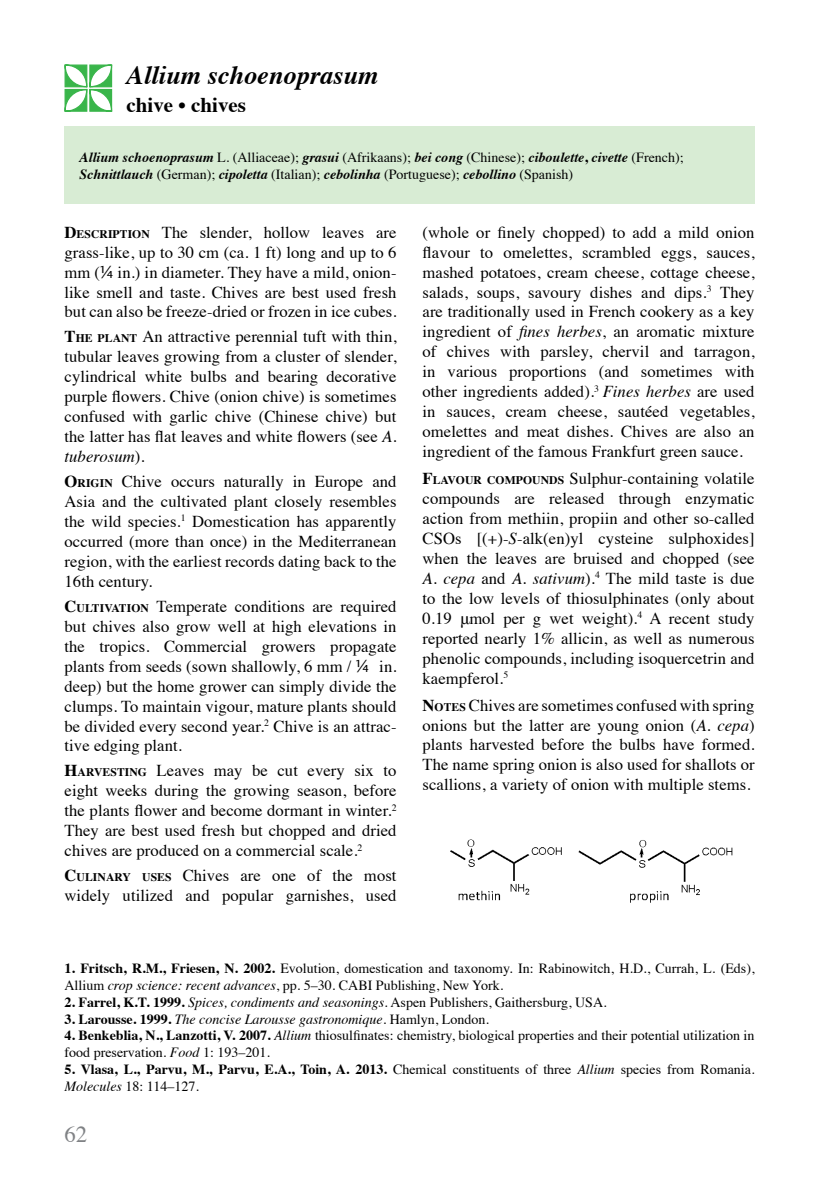
<style>
.page{position:relative;width:834px;height:1191px;background:#fff}
.page>*{position:absolute;margin:0;border:0;box-sizing:border-box;transform-origin:0 0}
.t1{font:italic 700 26.25px "Times";color:#000}
.t2{font:22.75px "Times";color:#808285}
.t3{font:700 21px "Times";color:#000}
.t4{font:16.62px/19.9px "Times";letter-spacing:.005em;color:#000;text-align:justify}
.t5{font:14px/16.8px "Times";color:#000}
.t6{font:italic 700 14px/16.8px "Times";color:#000}
.t7{font:italic 14px "Times";color:#000}
.s1{font-weight:400;font-style:normal}
.s2{font-style:normal}
.s3{font-weight:700}
.s4{font-weight:700;font-size:11.72px}
.s5{font-family:"Lucida Grande"}
.s6{font-style:italic}
.s7{font-weight:700;font-style:normal}
</style>
<div class="page">
<div style="left:64px;top:126px;width:690px;height:78px;background:#d8ecd4"></div>
<svg style="left:64px;top:64px;width:49px;height:48px"></svg>
<img style="left:450px;top:839px;width:283px;height:64px">
<p class="t1" style="left:126px;top:51px;width:253px">Allium schoenoprasum</p>
<p class="t3" style="left:126px;top:85px;width:121px">chive • chives</p>
<p class="t6" style="left:79px;top:148px;width:605px">Allium schoenoprasum <span class="s1">L. (Alliaceae);</span> grasui <span class="s1">(Afrikaans);</span> bei cong <span class="s1">(Chinese);</span> ciboulette<span class="s2">,</span> civette <span class="s1">(French);<br></span>Schnittlauch <span class="s1">(German);</span> cipoletta <span class="s1">(Italian);</span> cebolinha <span class="s1">(Portuguese);</span> cebollino <span class="s1">(Spanish)</span></p>
<p class="t4" style="left:64px;top:221px;width:333px"><span class="s3">D</span><span class="s4">ESCRIPTION</span> The slender, hollow leaves are grass-like, up to 30 cm (ca. 1 ft) long and up to 6 mm (<span class="s5">¼</span> in.) in diameter. They have a mild, onion&shy;like smell and taste. Chives are best used fresh but can also be freeze-dried or frozen in ice cubes.</p>
<p class="t4" style="left:64px;top:325px;width:333px"><span class="s3">T</span><span class="s4">HE PLANT</span> An attractive perennial tuft with thin, tubular leaves growing from a cluster of slender, cylindrical white bulbs and bearing decorative purple flowers. Chive (onion chive) is sometimes confused with garlic chive (Chinese chive) but the latter has flat leaves and white flowers (see <span class="s6">A. tuberosum</span>).</p>
<p class="t4" style="left:64px;top:470px;width:333px"><span class="s3">O</span><span class="s4">RIGIN</span> Chive occurs naturally in Europe and Asia and the cultivated plant closely resembles the wild species.<sup>1</sup> Domestication has apparently occurred (more than once) in the Mediterranean region, with the earliest records dating back to the 16th century.</p>
<p class="t4" style="left:64px;top:595px;width:333px"><span class="s3">C</span><span class="s4">ULTIVATION</span> Temperate conditions are required but chives also grow well at high elevations in the tropics. Commercial growers propagate plants from seeds (sown shallowly, 6 mm / <span class="s5">¼</span> in. deep) but the home grower can simply divide the clumps. To maintain vigour, mature plants should be divided every second year.<sup>2</sup> Chive is an attrac&shy;tive edging plant.</p>
<p class="t4" style="left:64px;top:759px;width:333px"><span class="s3">H</span><span class="s4">ARVESTING</span> Leaves may be cut every six to eight weeks during the growing season, before the plants flower and become dormant in winter.<sup>2<br></sup>They are best used fresh but chopped and dried chives are produced on a commercial scale.<sup>2</sup></p>
<p class="t4" style="left:64px;top:864px;width:333px"><span class="s3">C</span><span class="s4">ULINARY USES</span> Chives are one of the most widely utilized and popular garnishes, used</p>
<p class="t4" style="left:422px;top:221px;width:333px">(whole or finely chopped) to add a mild onion flavour to omelettes, scrambled eggs, sauces, mashed potatoes, cream cheese, cottage cheese, salads, soups, savoury dishes and dips.<sup>3</sup> They are traditionally used in French cookery as a key ingredient of <span class="s6">fines herbes</span>, an aromatic mixture of chives with parsley, chervil and tarragon, in various proportions (and sometimes with other ingredients added).<sup>3</sup> <span class="s6">Fines herbes</span> are used in sauces, cream cheese, sautéed vegetables, omelettes and meat dishes. Chives are also an ingredient of the famous Frankfurt green sauce.</p>
<p class="t4" style="left:422px;top:467px;width:333px"><span class="s3">F</span><span class="s4">LAVOUR COMPOUNDS</span> Sulphur-containing volatile compounds are released through enzymatic action from methiin, propiin and other so-called CSOs [(+)-<span class="s6">S</span>-alk(en)yl cysteine sulphoxides] when the leaves are bruised and chopped (see <span class="s6">A. cepa</span> and <span class="s6">A. sativum</span>).<sup>4</sup> The mild taste is due to the low levels of thiosulphinates (only about 0.19 μmol per g wet weight).<sup>4</sup> A recent study reported nearly 1% allicin, as well as numerous phenolic compounds, including isoquercetrin and kaempferol.<sup>5</sup></p>
<p class="t4" style="left:422px;top:693px;width:333px"><span class="s3">N</span><span class="s4">OTES</span> Chives are sometimes confused with spring onions but the latter are young onion (<span class="s6">A. cepa</span>) plants harvested before the bulbs have formed.<br>The name spring onion is also used for shallots or scallions, a variety of onion with multiple stems.</p>
<p class="t5" style="left:64px;top:959px;width:691px"><span class="s3">1. Fritsch, R.M., Friesen, N. 2002.</span> Evolution, domestication and taxonomy. In: Rabinowitch, H.D., Currah, L. (Eds),<br>Allium <span class="s6">crop science: recent advances</span>, pp. 5–30. CABI Publishing, New York.</p>
<p class="t5" style="left:64px;top:992px;width:543px"><span class="s3">2. Farrel, K.T. 1999.</span> <span class="s6">Spices, condiments and seasonings</span>. Aspen Publishers, Gaithersburg, USA.</p>
<p class="t7" style="left:64px;top:1006px;width:426px"><span class="s7">3. Larousse. 1999.</span> The concise Larousse gastronomique<span class="s2">. Hamlyn, London.</span></p>
<p class="t5" style="left:64px;top:1026px;width:691px"><span class="s3">4. Benkeblia, N., Lanzotti, V. 2007.</span> <span class="s6">Allium</span> thiosulfinates: chemistry, biological properties and their potential utilization in food preservation. <span class="s6">Food</span> 1: 193–201.</p>
<p class="t5" style="left:64px;top:1059px;width:691px"><span class="s3">5. Vlasa, L., Parvu, M., Parvu, E.A., Toin, A. 2013.</span> Chemical constituents of three <span class="s6">Allium</span> species from Romania.<br><span class="s6">Molecules</span> 18: 114–127.</p>
<p class="t2" style="left:64px;top:1112px;width:24px">62</p>
</div>
